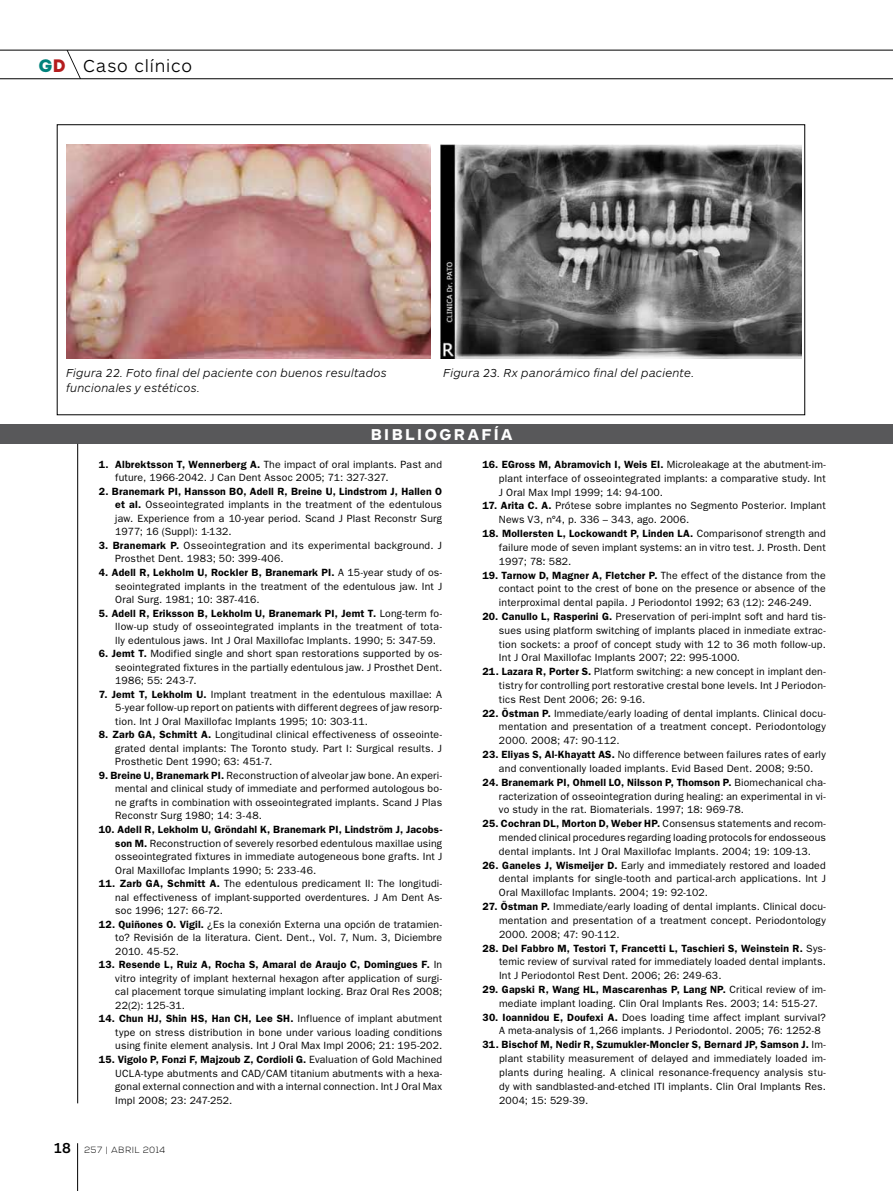
<style>
.page{position:relative;width:893px;height:1191px;background:#fff}
.page>*{position:absolute;margin:0;border:0;box-sizing:border-box;transform-origin:0 0}
.t1{font:300 18px "ARS Maquette Pro";letter-spacing:.045em;color:#000}
.t2{font:700 16.35px "ARS Maquette Pro";letter-spacing:.15em;color:#fff}
.t3{font:italic 300 12px/15px "ARS Maquette Pro";letter-spacing:.015em;color:#000}
.t4{font:10.5px/13.5px "ITC Franklin Gothic Std";letter-spacing:.015em;color:#000;text-align:justify}
.t5{font:300 9px "Nexa";letter-spacing:.075em;color:#000}
.s1{font-family:"Intro";font-weight:400;color:#00827c}
.s2{font-family:"Intro";font-weight:400;color:#b41c1d}
.s3{font-weight:600}
.s4{font-family:"ARS Maquette Pro";font-weight:500;font-size:15px}
</style>
<div class="page">
<hr style="left:77px;top:1143px;width:1px;height:48px;background:#000">
<svg style="left:0;top:50px;width:893px;height:29px"></svg>
<div style="left:0;top:424px;width:893px;height:20px;background:#58585a"></div>
<img style="left:66px;top:145px;width:364px;height:213px">
<img style="left:440px;top:145px;width:361px;height:213px">
<hr style="left:77px;top:444px;width:1px;height:659px;background:#000">
<h1 class="t1" style="left:38px;top:54px;width:155px"><span class="s1">g</span><span class="s2">d</span> Caso clínico</h1>
<p class="t3" style="left:66px;top:365px;width:322px">Figura 22. Foto final del paciente con buenos resultados funcionales y estéticos.</p>
<p class="t3" style="left:443px;top:365px;width:253px">Figura 23. Rx panorámico final del paciente.</p>
<h2 class="t2" style="left:371px;top:424px;width:25px">BIBLIO</h2>
<h2 class="t2" style="left:439px;top:424px;width:75px">GR AFÍA</h2>
<p class="t4" style="left:115px;top:457px;width:328px;text-indent:-16px"><span class="s3">1. Albrektsson T, Wennerberg A.</span> The impact of oral implants. Past and future, 1966-2042. J Can Dent Assoc 2005; 71: 327-327.</p>
<p class="t4" style="left:115px;top:484px;width:328px;text-indent:-16px"><span class="s3">2. Branemark PI, Hansson BO, Adell R, Breine U, Lindstrom J, Hallen O et al.</span> Osseointegrated implants in the treatment of the edentulous jaw. Experience from a 10-year period. Scand J Plast Reconstr Surg 1977; 16 (Suppl): 1-132.</p>
<p class="t4" style="left:115px;top:538px;width:328px;text-indent:-16px"><span class="s3">3. Branemark P.</span> Osseointegration and its experimental background. J<br>Prosthet Dent. 1983; 50: 399-406.</p>
<p class="t4" style="left:115px;top:566px;width:328px;text-indent:-17px"><span class="s3">4. Adell R, Lekholm U, Rockler B, Branemark PI.</span> A 15-year study of os&shy;seointegrated implants in the treatment of the edentulous jaw. Int J Oral Surg. 1981; 10: 387-416.</p>
<p class="t4" style="left:115px;top:606px;width:328px;text-indent:-17px"><span class="s3">5. Adell R, Eriksson B, Lekholm U, Branemark PI, Jemt T.</span> Long-term fo&shy;llow-up study of osseointegrated implants in the treatment of tota&shy;lly edentulous jaws. Int J Oral Maxillofac Implants. 1990; 5: 347-59.</p>
<p class="t4" style="left:115px;top:647px;width:328px;text-indent:-17px"><span class="s3">6. Jemt T.</span> Modified single and short span restorations supported by os&shy;seointegrated fixtures in the partially edentulous jaw. J Prosthet Dent.<br>1986; 55: 243-7.</p>
<p class="t4" style="left:115px;top:687px;width:328px;text-indent:-16px"><span class="s3">7. Jemt T, Lekholm U.</span> Implant treatment in the edentulous maxillae: A 5-year follow-up report on patients with different degrees of jaw resorp&shy;tion. Int J Oral Maxillofac Implants 1995; 10: 303-11.</p>
<p class="t4" style="left:115px;top:728px;width:328px;text-indent:-17px"><span class="s3">8. Zarb GA, Schmitt A.</span> Longitudinal clinical effectiveness of osseointe&shy;grated dental implants: The Toronto study. Part I: Surgical results. J Prosthetic Dent 1990; 63: 451-7.</p>
<p class="t4" style="left:115px;top:768px;width:328px;text-indent:-16px"><span class="s3">9. Breine U, Branemark PI.</span> Reconstruction of alveolar jaw bone. An experi&shy;mental and clinical study of immediate and performed autologous bo&shy;ne grafts in combination with osseointegrated implants. Scand J Plas Reconstr Surg 1980; 14: 3-48.</p>
<p class="t4" style="left:115px;top:822px;width:328px;text-indent:-17px"><span class="s3">10. Adell R, Lekholm U, Gröndahl K, Branemark PI, Lindström J, Jacobs&shy;son M.</span> Reconstruction of severely resorbed edentulous maxillae using osseointegrated fixtures in immediate autogeneous bone grafts. Int J Oral Maxillofac Implants 1990; 5: 233-46.</p>
<p class="t4" style="left:115px;top:877px;width:328px;text-indent:-17px"><span class="s3">11. Zarb GA, Schmitt A.</span> The edentulous predicament II: The longitudi&shy;nal effectiveness of implant-supported overdentures. J Am Dent As&shy;soc 1996; 127: 66-72.</p>
<p class="t4" style="left:115px;top:917px;width:328px;text-indent:-17px"><span class="s3">12. Quiñones O. Vigil.</span> ¿Es la conexión Externa una opción de tratamien&shy;to? Revisión de la literatura. Cient. Dent., Vol. 7, Num. 3, Diciembre 2010. 45-52.</p>
<p class="t4" style="left:115px;top:958px;width:328px;text-indent:-16px"><span class="s3">13. Resende L, Ruiz A, Rocha S, Amaral de Araujo C, Domingues F.</span> In vitro integrity of implant hexternal hexagon after application of surgi&shy;cal placement torque simulating implant locking. Braz Oral Res 2008; 22(2): 125-31.</p>
<p class="t4" style="left:115px;top:1012px;width:328px;text-indent:-16px"><span class="s3">14. Chun HJ, Shin HS, Han CH, Lee SH.</span> Influence of implant abutment type on stress distribution in bone under various loading conditions using finite element analysis. Int J Oral Max Impl 2006; 21: 195-202.</p>
<p class="t4" style="left:115px;top:1052px;width:328px;text-indent:-16px"><span class="s3">15. Vigolo P, Fonzi F, Majzoub Z, Cordioli G.</span> Evaluation of Gold Machined UCLA-type abutments and CAD/CAM titanium abutments with a hexa&shy;gonal external connection and with a internal connection. Int J Oral Max Impl 2008; 23: 247-252.</p>
<p class="t5" style="left:53px;top:1144px;width:113px"><span class="s4">18</span> 257 | abril 2014</p>
<p class="t4" style="left:499px;top:457px;width:328px;text-indent:-17px"><span class="s3">16. EGross M, Abramovich I, Weis EI.</span> Microleakage at the abutment-im&shy;plant interface of osseointegrated implants: a comparative study. Int J Oral Max Impl 1999; 14: 94-100.</p>
<p class="t4" style="left:499px;top:499px;width:328px;text-indent:-16px"><span class="s3">17. Arita C. A.</span> Prótese sobre implantes no Segmento Posterior. Implant<br>News V3, n°4, p. 336 – 343, ago. 2006.</p>
<p class="t4" style="left:499px;top:526px;width:328px;text-indent:-16px"><span class="s3">18. Mollersten L, Lockowandt P, Linden LA.</span> Comparisonof strength and failure mode of seven implant systems: an in vitro test. J. Prosth. Dent 1997; 78: 582.</p>
<p class="t4" style="left:499px;top:568px;width:328px;text-indent:-16px"><span class="s3">19. Tarnow D, Magner A, Fletcher P.</span> The effect of the distance from the contact point to the crest of bone on the presence or absence of the interproximal dental papila. J Periodontol 1992; 63 (12): 246-249.</p>
<p class="t4" style="left:499px;top:609px;width:328px;text-indent:-17px"><span class="s3">20. Canullo L, Rasperini G.</span> Preservation of peri-implnt soft and hard tis&shy;sues using platform switching of implants placed in inmediate extrac&shy;tion sockets: a proof of concept study with 12 to 36 moth follow-up.<br>Int J Oral Maxillofac Implants 2007; 22: 995-1000.</p>
<p class="t4" style="left:499px;top:665px;width:328px;text-indent:-17px"><span class="s3">21. Lazara R, Porter S.</span> Platform switching: a new concept in implant den&shy;tistry for controlling port restorative crestal bone levels. Int J Periodon&shy;tics Rest Dent 2006; 26: 9-16.</p>
<p class="t4" style="left:499px;top:706px;width:328px;text-indent:-17px"><span class="s3">22. Östman P.</span> Immediate/early loading of dental implants. Clinical docu&shy;mentation and presentation of a treatment concept. Periodontology 2000. 2008; 47: 90-112.</p>
<p class="t4" style="left:482px;top:747px;width:345px;text-align:center"><span class="s3">23. Eliyas S, Al-Khayatt AS.</span> No difference between failures rates of early and conventionally loaded implants. Evid Based Dent. 2008; 9:50.</p>
<p class="t4" style="left:499px;top:775px;width:328px;text-indent:-17px"><span class="s3">24. Branemark PI, Ohmell LO, Nilsson P, Thomson P.</span> Biomechanical cha&shy;racterization of osseointegration during healing: an experimental in vi&shy;vo study in the rat. Biomaterials. 1997; 18: 969-78.</p>
<p class="t4" style="left:499px;top:816px;width:328px;text-indent:-17px"><span class="s3">25. Cochran DL, Morton D, Weber HP.</span> Consensus statements and recom&shy;mended clinical procedures regarding loading protocols for endosseous dental implants. Int J Oral Maxillofac Implants. 2004; 19: 109-13.</p>
<p class="t4" style="left:499px;top:858px;width:328px;text-indent:-16px"><span class="s3">26. Ganeles J, Wismeijer D.</span> Early and immediately restored and loaded dental implants for single-tooth and partical-arch applications. Int J Oral Maxillofac Implants. 2004; 19: 92-102.</p>
<p class="t4" style="left:499px;top:899px;width:328px;text-indent:-17px"><span class="s3">27. Östman P.</span> Immediate/early loading of dental implants. Clinical docu&shy;mentation and presentation of a treatment concept. Periodontology 2000. 2008; 47: 90-112.</p>
<p class="t4" style="left:499px;top:941px;width:328px;text-indent:-17px"><span class="s3">28. Del Fabbro M, Testori T, Francetti L, Taschieri S, Weinstein R.</span> Sys&shy;temic review of survival rated for immediately loaded dental implants.<br>Int J Periodontol Rest Dent. 2006; 26: 249-63.</p>
<p class="t4" style="left:499px;top:982px;width:328px;text-indent:-17px"><span class="s3">29. Gapski R, Wang HL, Mascarenhas P, Lang NP.</span> Critical review of im&shy;mediate implant loading. Clin Oral Implants Res. 2003; 14: 515-27.</p>
<p class="t4" style="left:499px;top:1010px;width:328px;text-indent:-16px"><span class="s3">30. Ioannidou E, Doufexi A.</span> Does loading time affect implant survival?<br>A meta-analysis of 1,266 implants. J Periodontol. 2005; 76: 1252-8</p>
<p class="t4" style="left:499px;top:1037px;width:328px;text-indent:-17px"><span class="s3">31. Bischof M, Nedir R, Szumukler-Moncler S, Bernard JP, Samson J.</span> Im&shy;plant stability measurement of delayed and immediately loaded im&shy;plants during healing. A clinical resonance-frequency analysis stu&shy;dy with sandblasted-and-etched ITI implants. Clin Oral Implants Res.<br>2004; 15: 529-39.</p>
</div>
